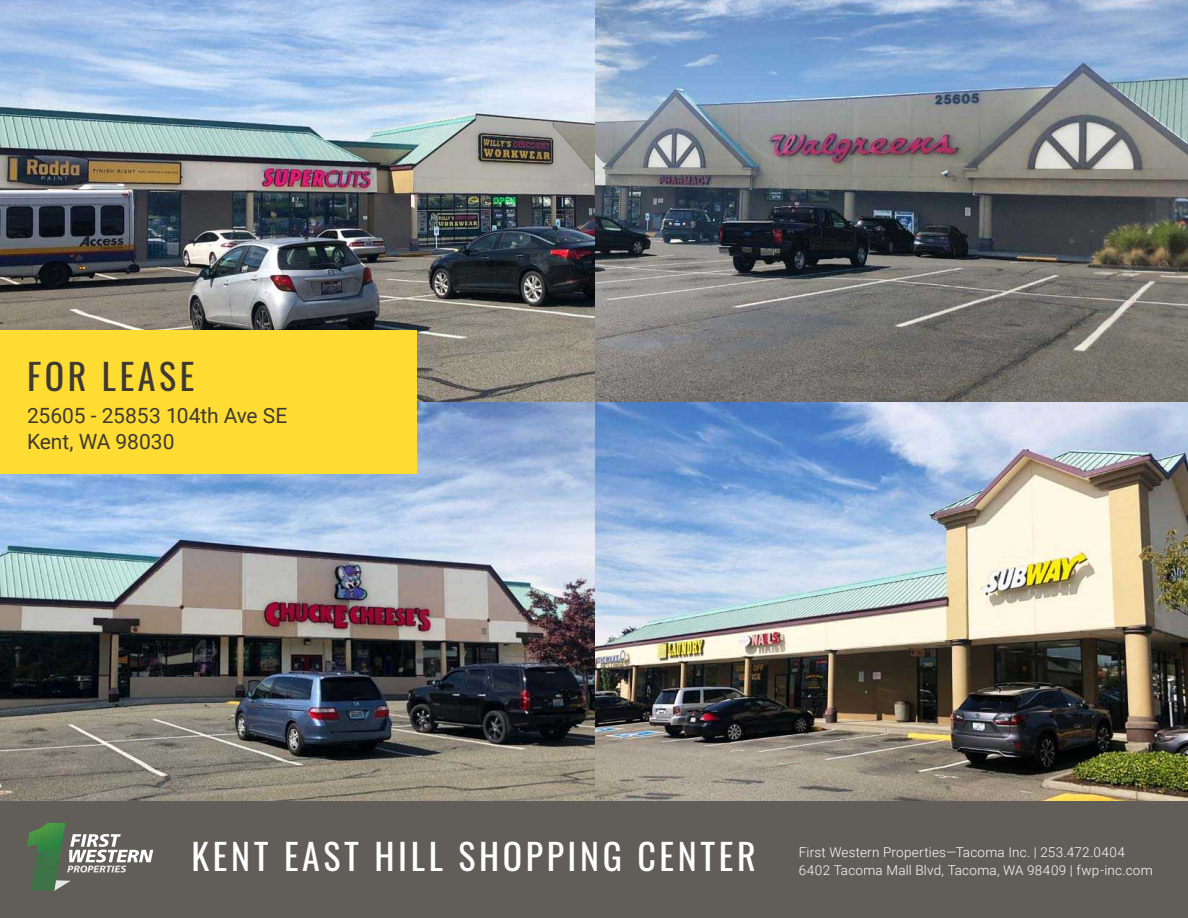
<style>
.page{position:relative;width:1188px;height:918px;background:#fff}
.page>*{position:absolute;margin:0;border:0;box-sizing:border-box;transform-origin:0 0}
.t1{font:36px "Oswald";letter-spacing:.1em;color:#fff}
.t2{font:36px "Oswald";letter-spacing:.1em;color:#3e3935}
.t3{font:21px/25.2px "Roboto";letter-spacing:-.01em;color:#3e3935}
.t4{font:300 13.5px/18px "Roboto";letter-spacing:.02em;color:#fff}
</style>
<div class="page">
<img style="left:0;top:0;width:595px;height:801px">
<img style="left:595px;top:0;width:593px;height:801px">
<div style="left:0;top:330px;width:416px;height:144px;background:#ffdc32"></div>
<div style="left:0;top:801px;width:1188px;height:117px;background:#615d59"></div>
<svg style="left:65px;top:880px;width:6px;height:4px"></svg>
<svg style="left:67px;top:834px;width:86px;height:39px"></svg>
<img style="left:27px;top:823px;width:38px;height:68px">
<h1 class="t2" style="left:27px;top:345px;width:169px">FOR LEASE</h1>
<h2 class="t3" style="left:27px;top:403px;width:262px">25605 - 25853 104th Ave SE<br>Kent, WA 98030</h2>
<h1 class="t1" style="left:191px;top:824px;width:566px">KENT EAST HILL SHOPPING CENTER</h1>
<p class="t4" style="left:799px;top:843px;width:356px">First Western Properties—Tacoma Inc. | 253.472.0404<br>6402 Tacoma Mall Blvd, Tacoma, WA 98409 | fwp-inc.com</p>
</div>
